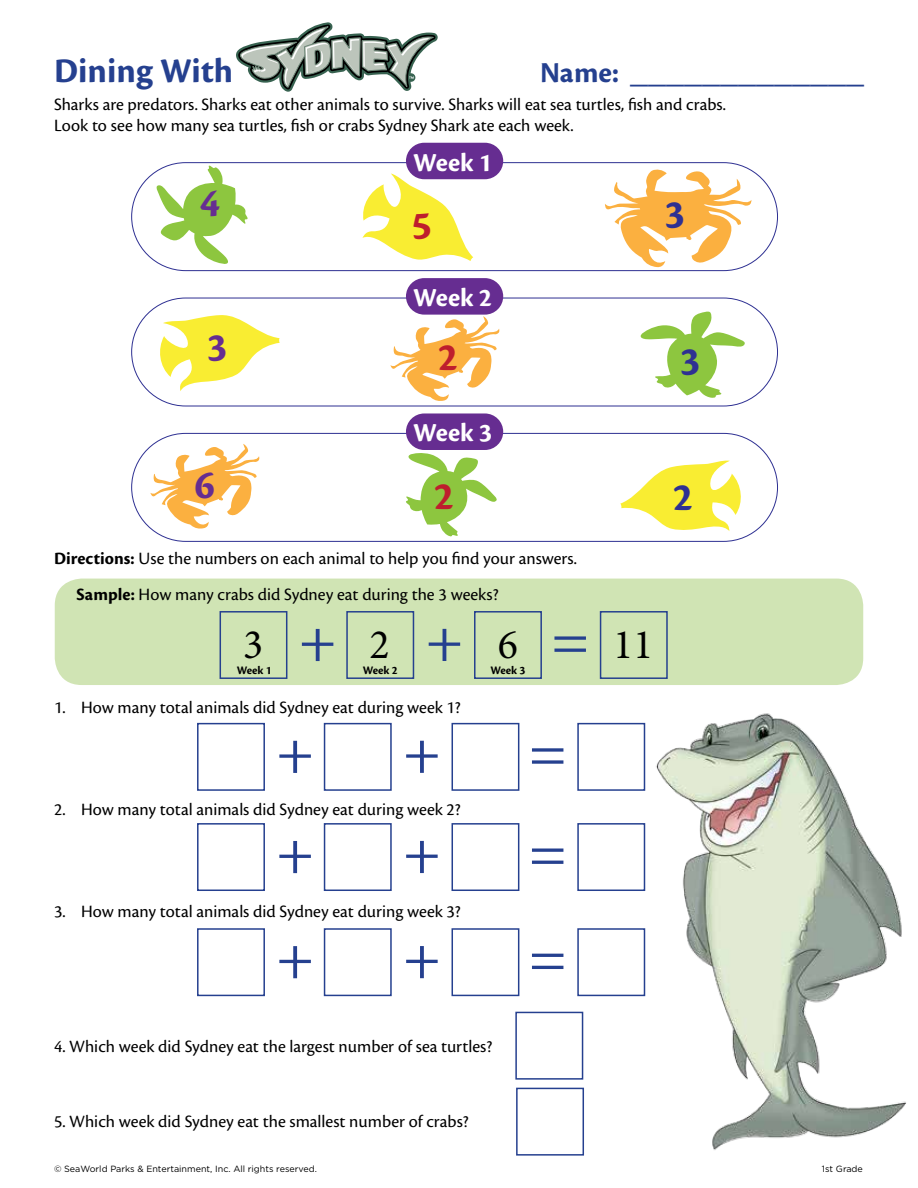
<style>
.page{position:relative;width:918px;height:1188px;background:#fff}
.page>*{position:absolute;margin:0;border:0;box-sizing:border-box;transform-origin:0 0}
.t1{font:66px/105.1px "Minion Pro";color:#25408f}
.t2{font:42px "Minion Pro";color:#000}
.t3{font:700 41.25px "Cronos Pro";color:#662d91}
.t4{font:700 41.25px "Cronos Pro";color:#be1e2d}
.t5{font:700 41.25px "Cronos Pro";color:#2e3092}
.t6{font:700 36px "Cronos Pro";color:#25408f}
.t7{font:700 27px "Cronos Pro";letter-spacing:-.005em;color:#fff}
.t8{font:18px/21px "Cronos Pro";color:#000}
.t9{font:700 12px "Cronos Pro";letter-spacing:-.005em;color:#000}
.t10{font:9px "Gotham";color:#000}
.s1{font-size:30px}
.s2{font-weight:700}
</style>
<div class="page">
<div style="left:55px;top:579px;width:808px;height:106px;background:#d0e4b4;border-radius:27px"></div>
<div style="left:197px;top:723px;width:68px;height:68px;border:2px solid #25408f"></div>
<div style="left:220px;top:611px;width:67px;height:68px;border:2px solid #25408f"></div>
<div style="left:197px;top:823px;width:68px;height:68px;border:2px solid #25408f"></div>
<div style="left:197px;top:928px;width:68px;height:68px;border:2px solid #25408f"></div>
<div style="left:324px;top:723px;width:68px;height:68px;border:2px solid #25408f"></div>
<div style="left:346px;top:611px;width:68px;height:68px;border:2px solid #25408f"></div>
<div style="left:324px;top:823px;width:68px;height:68px;border:2px solid #25408f"></div>
<div style="left:324px;top:928px;width:68px;height:68px;border:2px solid #25408f"></div>
<div style="left:452px;top:723px;width:67px;height:68px;border:2px solid #25408f"></div>
<div style="left:474px;top:611px;width:68px;height:68px;border:2px solid #25408f"></div>
<div style="left:452px;top:823px;width:67px;height:68px;border:2px solid #25408f"></div>
<div style="left:452px;top:928px;width:67px;height:68px;border:2px solid #25408f"></div>
<div style="left:600px;top:611px;width:68px;height:68px;border:2px solid #25408f"></div>
<div style="left:515px;top:1012px;width:68px;height:68px;border:2px solid #25408f"></div>
<div style="left:516px;top:1088px;width:68px;height:68px;border:2px solid #25408f"></div>
<div style="left:131px;top:162px;width:647px;height:109px;border:1px solid #2e3092;border-radius:54px"></div>
<svg style="left:605px;top:169px;width:146px;height:98px"></svg>
<svg style="left:362px;top:173px;width:111px;height:88px"></svg>
<svg style="left:157px;top:166px;width:91px;height:100px"></svg>
<div style="left:406px;top:143px;width:97px;height:36px;background:#662d91;border-radius:18px"></div>
<div style="left:131px;top:298px;width:647px;height:108px;border:1px solid #2e3092;border-radius:54px"></div>
<div style="left:406px;top:278px;width:97px;height:37px;background:#662d91;border-radius:18px"></div>
<div style="left:131px;top:433px;width:647px;height:109px;border:1px solid #2e3092;border-radius:54px"></div>
<div style="left:406px;top:413px;width:97px;height:37px;background:#662d91;border-radius:18px"></div>
<svg style="left:640px;top:311px;width:105px;height:87px"></svg>
<svg style="left:406px;top:453px;width:91px;height:84px"></svg>
<svg style="left:390px;top:316px;width:110px;height:85px"></svg>
<svg style="left:150px;top:444px;width:110px;height:85px"></svg>
<svg style="left:160px;top:315px;width:120px;height:76px"></svg>
<svg style="left:620px;top:460px;width:121px;height:71px"></svg>
<svg style="left:236px;top:22px;width:202px;height:70px"></svg>
<img style="left:540px;top:713px;width:366px;height:443px">
<h3 class="t6" style="left:54px;top:50px;width:181px">Dining With</h3>
<h3 class="t6" style="left:540px;top:50px;width:326px"><span class="s1">Name:</span> _____________</h3>
<p class="t8" style="left:54px;top:94px;width:674px">Sharks are predators. Sharks eat other animals to survive. Sharks will eat sea turtles, fish and crabs.<br>Look to see how many sea turtles, fish or crabs Sydney Shark ate each week.</p>
<h3 class="t3" style="left:200px;top:180px;width:22px">4</h3>
<h3 class="t3" style="left:207px;top:323px;width:22px">3</h3>
<h3 class="t7" style="left:413px;top:147px;width:81px">Week 1</h3>
<h3 class="t4" style="left:412px;top:201px;width:22px">5</h3>
<h3 class="t5" style="left:664px;top:190px;width:22px">3</h3>
<h3 class="t7" style="left:413px;top:282px;width:81px">Week 2</h3>
<h3 class="t4" style="left:438px;top:334px;width:22px">2</h3>
<h3 class="t5" style="left:680px;top:337px;width:22px">3</h3>
<h3 class="t7" style="left:413px;top:417px;width:81px">Week 3</h3>
<h3 class="t3" style="left:195px;top:462px;width:22px">6</h3>
<h3 class="t4" style="left:434px;top:473px;width:22px">2</h3>
<h3 class="t5" style="left:673px;top:474px;width:22px">2</h3>
<p class="t8" style="left:76px;top:540px;width:502px;line-height:36px;text-indent:-22px"><span class="s2">Directions:</span> Use the numbers on each animal to help you find your answers.<br><span class="s2">Sample:</span> How many crabs did Sydney eat during the 3 weeks?</p>
<h2 class="t2" style="left:243px;top:616px;width:22px">3</h2>
<h2 class="t2" style="left:369px;top:616px;width:22px">2</h2>
<h2 class="t2" style="left:498px;top:616px;width:22px">6</h2>
<h2 class="t2" style="left:613px;top:616px;width:42px">11</h2>
<p class="t9" style="left:237px;top:663px;width:37px">Week 1</p>
<p class="t9" style="left:363px;top:663px;width:37px">Week 2</p>
<p class="t9" style="left:490px;top:663px;width:37px">Week 3</p>
<h1 class="t1" style="left:425px;top:588px;width:40px">+</h1>
<h1 class="t1" style="left:298px;top:588px;width:40px">+</h1>
<h1 class="t1" style="left:551px;top:588px;width:40px">=</h1>
<p class="t8" style="left:54px;top:696px;width:408px">1. How many total animals did Sydney eat during week 1?</p>
<h1 class="t1" style="left:276px;top:700px;width:40px">+</h1>
<h1 class="t1" style="left:403px;top:700px;width:40px">+</h1>
<p class="t8" style="left:54px;top:798px;width:408px">2. How many total animals did Sydney eat during week 2?</p>
<h1 class="t1" style="left:403px;top:800px;width:40px">+ +</h1>
<h1 class="t1" style="left:276px;top:800px;width:40px">+ +</h1>
<p class="t8" style="left:54px;top:900px;width:408px">3. How many total animals did Sydney eat during week 3?</p>
<p class="t8" style="left:54px;top:1036px;width:440px">4. Which week did Sydney eat the largest number of sea turtles?</p>
<p class="t8" style="left:54px;top:1111px;width:416px">5. Which week did Sydney eat the smallest number of crabs?</p>
<h1 class="t1" style="left:529px;top:699px;width:40px">=</h1>
<h1 class="t1" style="left:529px;top:800px;width:40px">= =</h1>
<p class="t10" style="left:54px;top:1163px;width:265px">© SeaWorld Parks &amp; Entertainment, Inc. All rights reserved.</p>
<p class="t10" style="left:822px;top:1163px;width:42px">1st Grade</p>
</div>
